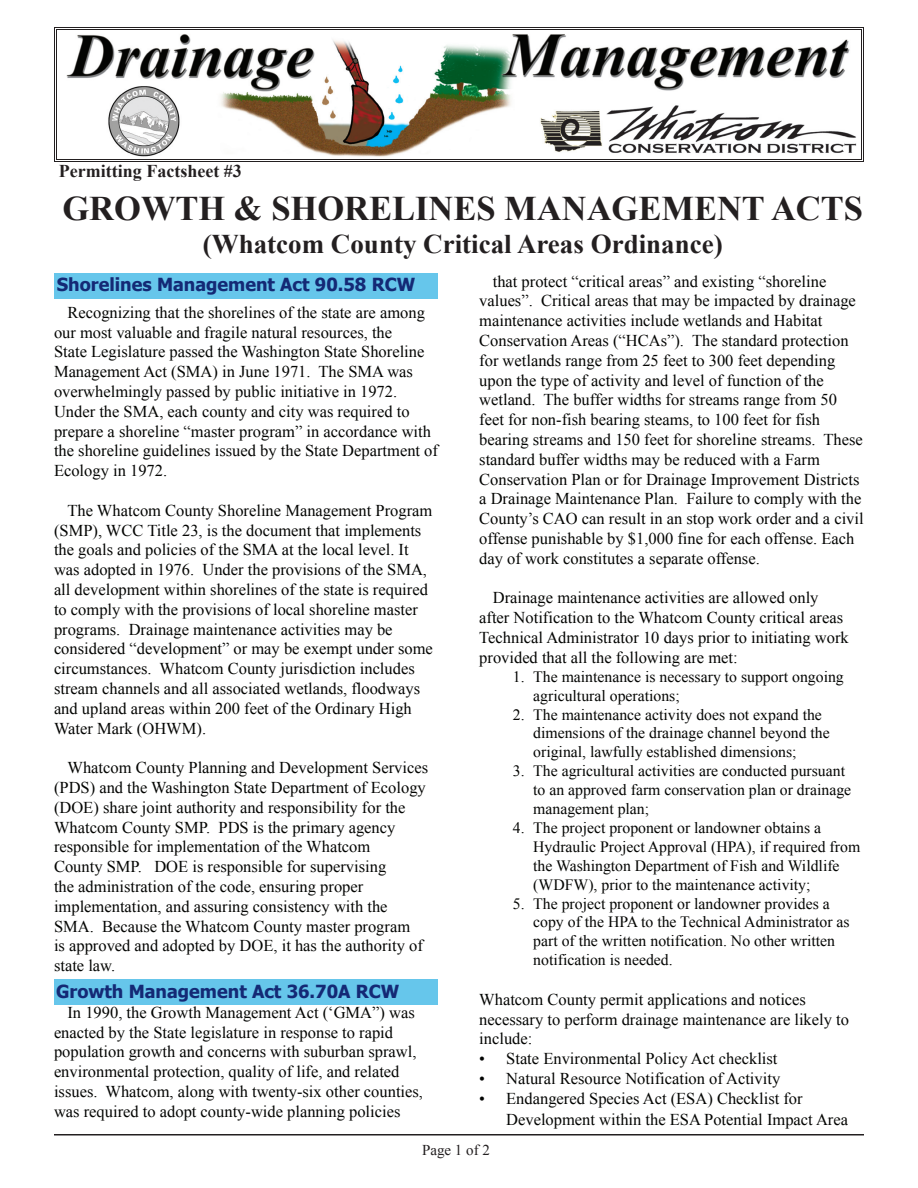
<style>
.page{position:relative;width:918px;height:1188px;background:#fff}
.page>*{position:absolute;margin:0;border:0;box-sizing:border-box;transform-origin:0 0}
.t1{font:700 34.5px "Times New Roman";color:#231f20}
.t2{font:700 27px "Times New Roman";color:#231f20}
.t3{font:700 18px "Tahoma";color:#142975}
.t4{font:700 18px "Times New Roman";color:#231f20}
.t5{font:16.5px/19.8px "Times New Roman";color:#040503}
.t6{font:15.75px/18.9px "Times New Roman";color:#040503}
.t7{font:15px "Times New Roman";color:#231f20}
</style>
<div class="page">
<hr style="left:54px;top:1134px;width:810px;height:2px;background:#231f20">
<svg style="left:54px;top:27px;width:810px;height:135px"></svg>
<div style="left:56px;top:29px;width:806px;height:131px;border:1px solid #231f20"></div>
<div style="left:55px;top:273px;width:383px;height:25px;background:#66c6eb"></div>
<div style="left:54px;top:979px;width:383px;height:26px;background:#66c6eb"></div>
<p class="t4" style="left:59px;top:158px;width:184px">Permitting Factsheet #3</p>
<h1 class="t1" style="left:62px;top:185px;width:802px">GROWTH &amp; SHORELINES MANAGEMENT ACTS</h1>
<h2 class="t2" style="left:203px;top:225px;width:521px">(Whatcom County Critical Areas Ordinance)</h2>
<p class="t3" style="left:57px;top:272px;width:360px">Shorelines Management Act 90.58 RCW</p>
<p class="t5" style="left:54px;top:302px;width:386px;text-indent:13px">Recognizing that the shorelines of the state are among our most valuable and fragile natural resources, the<br>State Legislature passed the Washington State Shoreline Management Act (SMA) in June 1971. The SMA was overwhelmingly passed by public initiative in 1972.<br>Under the SMA, each county and city was required to prepare a shoreline “master program” in accordance with the shoreline guidelines issued by the State Department of Ecology in 1972.</p>
<p class="t5" style="left:54px;top:500px;width:380px;text-indent:13px">The Whatcom County Shoreline Management Program (SMP), WCC Title 23, is the document that implements the goals and policies of the SMA at the local level. It was adopted in 1976. Under the provisions of the SMA, all development within shorelines of the state is required to comply with the provisions of local shoreline master programs. Drainage maintenance activities may be considered “development” or may be exempt under some circumstances. Whatcom County jurisdiction includes stream channels and all associated wetlands, floodways and upland areas within 200 feet of the Ordinary High Water Mark (OHWM).</p>
<p class="t5" style="left:54px;top:758px;width:376px;text-indent:13px">Whatcom County Planning and Development Services (PDS) and the Washington State Department of Ecology (DOE) share joint authority and responsibility for the Whatcom County SMP. PDS is the primary agency responsible for implementation of the Whatcom<br>County SMP. DOE is responsible for supervising<br>the administration of the code, ensuring proper implementation, and assuring consistency with the SMA. Because the Whatcom County master program<br>is approved and adopted by DOE, it has the authority of state law.</p>
<p class="t5" style="left:479px;top:271px;width:386px;text-indent:13px">that protect “critical areas” and existing “shoreline values”. Critical areas that may be impacted by drainage maintenance activities include wetlands and Habitat Conservation Areas (“HCAs”). The standard protection for wetlands range from 25 feet to 300 feet depending upon the type of activity and level of function of the wetland. The buffer widths for streams range from 50 feet for non-fish bearing steams, to 100 feet for fish bearing streams and 150 feet for shoreline streams. These standard buffer widths may be reduced with a Farm Conservation Plan or for Drainage Improvement Districts a Drainage Maintenance Plan. Failure to comply with the County’s CAO can result in an stop work order and a civil offense punishable by $1,000 fine for each offense. Each day of work constitutes a separate offense.</p>
<p class="t5" style="left:479px;top:588px;width:371px;text-indent:13px">Drainage maintenance activities are allowed only after Notification to the Whatcom County critical areas Technical Administrator 10 days prior to initiating work provided that all the following are met:</p>
<p class="t6" style="left:533px;top:667px;width:312px;text-indent:-20px">1. The maintenance is necessary to support ongoing agricultural operations;</p>
<p class="t6" style="left:533px;top:705px;width:298px;text-indent:-20px">2. The maintenance activity does not expand the dimensions of the drainage channel beyond the original, lawfully established dimensions;</p>
<p class="t6" style="left:533px;top:761px;width:319px;text-indent:-20px">3. The agricultural activities are conducted pursuant to an approved farm conservation plan or drainage management plan;</p>
<p class="t6" style="left:533px;top:818px;width:329px;text-indent:-20px">4. The project proponent or landowner obtains a Hydraulic Project Approval (HPA), if required from the Washington Department of Fish and Wildlife (WDFW), prior to the maintenance activity;</p>
<p class="t6" style="left:533px;top:894px;width:318px;text-indent:-20px">5. The project proponent or landowner provides a copy of the HPA to the Technical Administrator as part of the written notification. No other written notification is needed.</p>
<p class="t5" style="left:479px;top:989px;width:371px">Whatcom County permit applications and notices necessary to perform drainage maintenance are likely to include:</p>
<p class="t5" style="left:479px;top:1049px;width:300px">• State Environmental Policy Act checklist</p>
<p class="t5" style="left:479px;top:1068px;width:303px">• Natural Resource Notification of Activity</p>
<p class="t5" style="left:506px;top:1087px;width:343px;line-height:21.6px;text-indent:-27px">• Endangered Species Act (ESA) Checklist for<br>Development within the ESA Potential Impact Area</p>
<p class="t3" style="left:56px;top:978px;width:345px">Growth Management Act 36.70A RCW</p>
<p class="t5" style="left:54px;top:1002px;width:371px;text-indent:13px">In 1990, the Growth Management Act (‘GMA”) was enacted by the State legislature in response to rapid population growth and concerns with suburban sprawl, environmental protection, quality of life, and related issues. Whatcom, along with twenty-six other counties, was required to adopt county-wide planning policies</p>
<p class="t7" style="left:422px;top:1140px;width:69px">Page 1 of 2</p>
</div>
